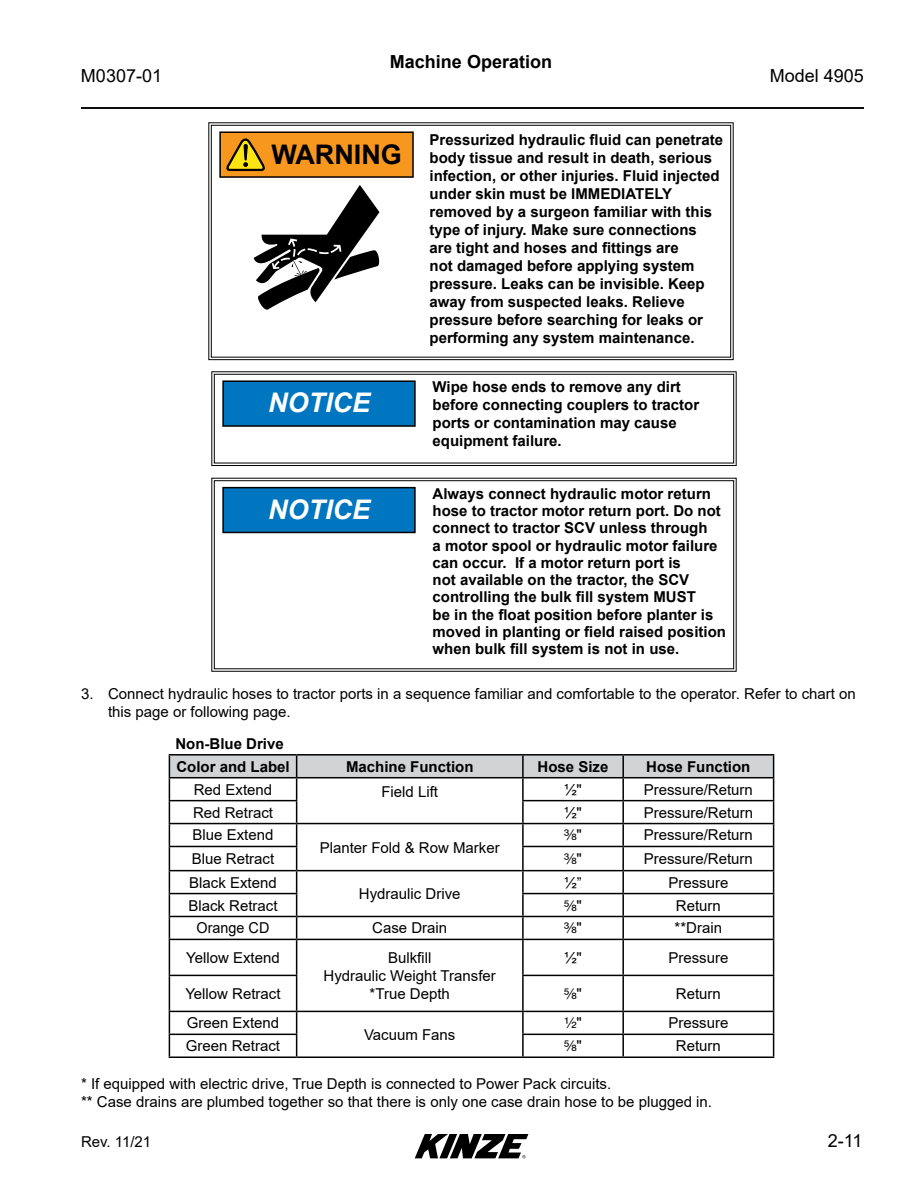
<style>
.page{position:relative;width:918px;height:1188px;background:#fff}
.page>*{position:absolute;margin:0;border:0;box-sizing:border-box;transform-origin:0 0}
.t1{font:italic 700 27px "Arial";color:#fff}
.t2{font:700 27px "Arial";color:#000}
.t3{font:18px "Arial";color:#000}
.t4{font:700 18px "Arial";color:#000}
.t5{font:700 15px/18px "Arial";color:#000}
.t6{font:15px/18px "Arial";color:#000}
.t7{font:15px "Helvetica LT Std Fractions";color:#000}
.t8{font:15px "Arial";color:#000;scale:.96 1}
.s1{font-family:"Arial"}
</style>
<div class="page">
<hr style="left:81px;top:107px;width:783px;height:2px;background:#000">
<svg style="left:415px;top:1134px;width:113px;height:24px"></svg>
<hr style="left:169px;top:754px;width:128px;height:2px;background:#000">
<hr style="left:297px;top:754px;width:226px;height:2px;background:#000">
<hr style="left:523px;top:754px;width:100px;height:2px;background:#000">
<hr style="left:623px;top:754px;width:151px;height:2px;background:#000">
<svg style="left:169px;top:755px;width:605px;height:184px"></svg>
<hr style="left:169px;top:939px;width:128px;height:1px;background:#000">
<hr style="left:169px;top:940px;width:1px;height:35px;background:#000">
<hr style="left:297px;top:939px;width:226px;height:1px;background:#000">
<hr style="left:296px;top:940px;width:1px;height:35px;background:#000">
<hr style="left:523px;top:939px;width:100px;height:1px;background:#000">
<hr style="left:522px;top:940px;width:2px;height:35px;background:#000">
<hr style="left:623px;top:939px;width:151px;height:1px;background:#000">
<hr style="left:622px;top:940px;width:2px;height:35px;background:#000">
<hr style="left:773px;top:940px;width:1px;height:35px;background:#000">
<hr style="left:169px;top:975px;width:128px;height:1px;background:#000">
<hr style="left:169px;top:976px;width:1px;height:35px;background:#000">
<hr style="left:296px;top:976px;width:1px;height:35px;background:#000">
<hr style="left:522px;top:975px;width:101px;height:1px;background:#000">
<hr style="left:522px;top:976px;width:2px;height:35px;background:#000">
<hr style="left:623px;top:975px;width:151px;height:1px;background:#000">
<hr style="left:622px;top:976px;width:2px;height:35px;background:#000">
<hr style="left:773px;top:976px;width:1px;height:35px;background:#000">
<hr style="left:169px;top:1011px;width:128px;height:1px;background:#000">
<hr style="left:297px;top:1011px;width:226px;height:1px;background:#000">
<hr style="left:523px;top:1011px;width:100px;height:1px;background:#000">
<hr style="left:522px;top:1012px;width:2px;height:22px;background:#000">
<hr style="left:623px;top:1011px;width:151px;height:1px;background:#000">
<hr style="left:622px;top:1012px;width:2px;height:22px;background:#000">
<hr style="left:169px;top:1034px;width:128px;height:1px;background:#000">
<svg style="left:169px;top:1012px;width:1px;height:44px"></svg>
<svg style="left:296px;top:1012px;width:1px;height:44px"></svg>
<hr style="left:522px;top:1034px;width:101px;height:1px;background:#000">
<hr style="left:522px;top:1035px;width:2px;height:21px;background:#000">
<hr style="left:623px;top:1034px;width:151px;height:1px;background:#000">
<hr style="left:622px;top:1035px;width:2px;height:21px;background:#000">
<svg style="left:773px;top:1012px;width:1px;height:44px"></svg>
<hr style="left:169px;top:1056px;width:128px;height:2px;background:#000">
<hr style="left:297px;top:1056px;width:226px;height:2px;background:#000">
<hr style="left:523px;top:1056px;width:100px;height:2px;background:#000">
<hr style="left:623px;top:1056px;width:151px;height:2px;background:#000">
<svg style="left:208px;top:122px;width:526px;height:238px"></svg>
<div style="left:211px;top:125px;width:520px;height:232px;border:1px solid #000"></div>
<div style="left:220px;top:132px;width:193px;height:45px;background:#f8971d"></div>
<div style="left:219px;top:131px;width:195px;height:47px;border:2px solid #000"></div>
<svg style="left:226px;top:138px;width:155px;height:174px"></svg>
<svg style="left:390px;top:321px;width:7px;height:7px"></svg>
<svg style="left:211px;top:371px;width:526px;height:95px"></svg>
<div style="left:214px;top:374px;width:520px;height:89px;border:1px solid #000"></div>
<div style="left:223px;top:381px;width:192px;height:45px;background:#0076c0"></div>
<div style="left:222px;top:380px;width:194px;height:47px;border:2px solid #000"></div>
<svg style="left:211px;top:478px;width:526px;height:194px"></svg>
<div style="left:214px;top:480px;width:520px;height:189px;border:1px solid #000"></div>
<div style="left:223px;top:488px;width:192px;height:44px;background:#0076c0"></div>
<div style="left:222px;top:487px;width:194px;height:46px;border:2px solid #000"></div>
<p class="t4" style="left:390px;top:49px;width:164px">Machine Operation</p>
<p class="t3" style="left:81px;top:63px;width:83px">M0307-01</p>
<p class="t3" style="left:770px;top:63px;width:96px">Model 4905</p>
<h1 class="t2" style="left:271px;top:135px;width:132px">WARNING</h1>
<h1 class="t1" style="left:268px;top:385px;width:104px">NOTICE</h1>
<h1 class="t1" style="left:268px;top:491px;width:104px">NOTICE</h1>
<p class="t5" style="left:430px;top:131px;width:295px">Pressurized hydraulic fluid can penetrate body tissue and result in death, serious infection, or other injuries. Fluid injected under skin must be IMMEDIATELY removed by a surgeon familiar with this type of injury. Make sure connections are tight and hoses and fittings are<br>not damaged before applying system pressure. Leaks can be invisible. Keep away from suspected leaks. Relieve pressure before searching for leaks or performing any system maintenance.</p>
<p class="t5" style="left:433px;top:378px;width:268px">Wipe hose ends to remove any dirt before connecting couplers to tractor ports or contamination may cause equipment failure.</p>
<p class="t5" style="left:433px;top:485px;width:295px;line-height:17.2px">Always connect hydraulic motor return hose to tractor motor return port. Do not connect to tractor SCV unless through<br>a motor spool or hydraulic motor failure can occur. If a motor return port is<br>not available on the tractor, the SCV controlling the bulk fill system MUST<br>be in the float position before planter is moved in planting or field raised position when bulk fill system is not in use.</p>
<p class="t6" style="left:108px;top:685px;width:749px;text-indent:-27px">3. Connect hydraulic hoses to tractor ports in a sequence familiar and comfortable to the operator. Refer to chart on this page or following page.</p>
<p class="t5" style="left:175px;top:732px;width:116px;line-height:23px">Non-Blue Drive<br>Color and Label</p>
<p class="t5" style="left:346px;top:758px;width:129px">Machine Function</p>
<p class="t5" style="left:538px;top:758px;width:72px">Hose Size</p>
<p class="t5" style="left:646px;top:758px;width:106px">Hose Function</p>
<p class="t6" style="left:194px;top:780px;width:80px">Red Extend</p>
<p class="t6" style="left:381px;top:783px;width:58px">Field Lift</p>
<p class="t6" style="left:564px;top:780px;width:19px">½"</p>
<p class="t6" style="left:644px;top:780px;width:111px">Pressure/Return</p>
<p class="t6" style="left:193px;top:803px;width:82px">Red Retract</p>
<p class="t6" style="left:564px;top:803px;width:19px">½"</p>
<p class="t6" style="left:644px;top:803px;width:111px">Pressure/Return</p>
<p class="t6" style="left:193px;top:826px;width:82px">Blue Extend</p>
<p class="t6" style="left:320px;top:838px;width:182px">Planter Fold &amp; Row Marker</p>
<p class="t7" style="left:564px;top:829px;width:19px">⅜<span class="s1">"</span></p>
<p class="t6" style="left:644px;top:826px;width:111px">Pressure/Return</p>
<p class="t6" style="left:192px;top:850px;width:84px">Blue Retract</p>
<p class="t7" style="left:564px;top:852px;width:19px">⅜<span class="s1">"</span></p>
<p class="t6" style="left:644px;top:850px;width:111px">Pressure/Return</p>
<p class="t6" style="left:189px;top:873px;width:89px">Black Extend</p>
<p class="t6" style="left:359px;top:885px;width:103px">Hydraulic Drive</p>
<p class="t6" style="left:564px;top:873px;width:19px">½”</p>
<p class="t6" style="left:668px;top:873px;width:62px">Pressure</p>
<p class="t6" style="left:188px;top:896px;width:91px">Black Retract</p>
<p class="t7" style="left:564px;top:899px;width:19px">⅝<span class="s1">"</span></p>
<p class="t6" style="left:676px;top:896px;width:47px">Return</p>
<p class="t8" style="left:197px;top:918px;width:77px">Orange CD</p>
<p class="t6" style="left:372px;top:919px;width:77px">Case Drain</p>
<p class="t7" style="left:564px;top:922px;width:19px">⅜<span class="s1">"</span></p>
<p class="t6" style="left:675px;top:919px;width:49px">**Drain</p>
<p class="t6" style="left:186px;top:949px;width:95px">Yellow Extend</p>
<p class="t6" style="left:324px;top:949px;width:174px;text-align:center">Bulkfill<br>Hydraulic Weight Transfer *True Depth</p>
<p class="t6" style="left:564px;top:949px;width:19px">½"</p>
<p class="t6" style="left:668px;top:949px;width:62px">Pressure</p>
<p class="t6" style="left:185px;top:985px;width:97px">Yellow Retract</p>
<p class="t7" style="left:564px;top:987px;width:19px">⅝<span class="s1">"</span></p>
<p class="t6" style="left:676px;top:985px;width:47px">Return</p>
<p class="t6" style="left:187px;top:1014px;width:94px">Green Extend</p>
<p class="t6" style="left:364px;top:1025px;width:93px">Vacuum Fans</p>
<p class="t7" style="left:564px;top:1017px;width:19px">½<span class="s1">"</span></p>
<p class="t6" style="left:668px;top:1014px;width:62px">Pressure</p>
<p class="t6" style="left:186px;top:1037px;width:96px">Green Retract</p>
<p class="t7" style="left:564px;top:1040px;width:19px">⅝<span class="s1">"</span></p>
<p class="t6" style="left:676px;top:1037px;width:47px">Return</p>
<p class="t6" style="left:81px;top:1074px;width:633px">* If equipped with electric drive, True Depth is connected to Power Pack circuits.<br>** Case drains are plumbed together so that there is only one case drain hose to be plugged in.</p>
<p class="t6" style="left:81px;top:1133px;width:72px">Rev. 11/21</p>
<p class="t3" style="left:828px;top:1128px;width:36px">2-11</p>
</div>
